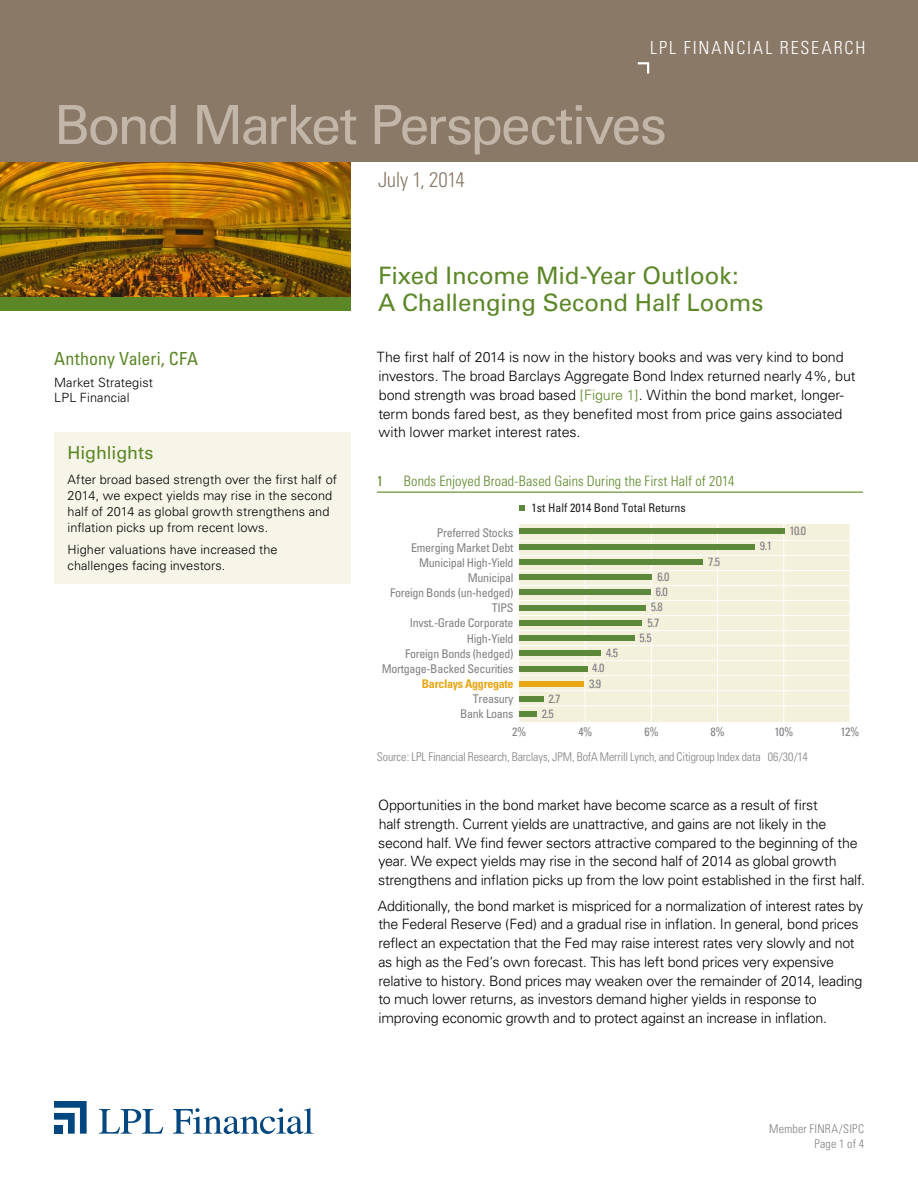
<style>
.page{position:relative;width:918px;height:1188px;background:#fff}
.page>*{position:absolute;margin:0;border:0;box-sizing:border-box;transform-origin:0 0}
.t1{font:54px "Univers";letter-spacing:-.045em;color:#c2b6a8}
.t2{font:24px/27px "Univers";letter-spacing:-.005em;color:#5c8727}
.t3{font:300 condensed 21px "Univers";letter-spacing:-.02em;color:#8a7967}
.t4{font:300 condensed 18px "Univers";letter-spacing:.11em;color:#fff}
.t5{font:condensed 18px "Univers";letter-spacing:.005em;color:#5c8727}
.t6{font:18px "Univers";letter-spacing:-.01em;color:#5c8727}
.t7{font:300 14.25px/18.8px "Univers";letter-spacing:-.015em;color:#000}
.t8{font:300 condensed 14.25px "Univers";letter-spacing:.01em;color:#5c8727}
.t9{font:condensed 14.25px "Univers";color:#5c8727}
.t10{font:300 12.75px/15.8px "Univers";letter-spacing:.005em;color:#000}
.t11{font:condensed 12px/15.1px "Univers";letter-spacing:-.025em;color:#807f83;text-align:right}
.t12{font:300 condensed 12px "Univers";letter-spacing:-.005em;color:#807f83}
.t13{font:condensed 12px "Univers";color:#231f20}
.t14{font:300 condensed 12px/14.2px "Univers";letter-spacing:.015em;color:#807f83;text-align:right}
.t15{font:700 condensed 12px "Univers";letter-spacing:-.025em;color:#e7a614}
.s1{color:#5c8727}
</style>
<div class="page">
<img style="left:0;top:162px;width:351px;height:135px">
<svg style="left:99px;top:1109px;width:64px;height:25px"></svg>
<svg style="left:173px;top:1108px;width:140px;height:26px"></svg>
<svg style="left:54px;top:1101px;width:33px;height:33px"></svg>
<div style="left:54px;top:1125px;width:9px;height:9px;background:#00467f"></div>
<div style="left:0;top:0;width:918px;height:162px;background:#8a7967"></div>
<div style="left:0;top:297px;width:351px;height:13px;background:#5c8727"></div>
<svg style="left:637px;top:62px;width:13px;height:12px"></svg>
<div style="left:54px;top:432px;width:297px;height:151px;background:#f7f5e8"></div>
<div style="left:519px;top:524px;width:331px;height:198px;background:#f3f0db"></div>
<hr style="left:519px;top:540px;width:331px;height:1px;background:#fff">
<hr style="left:519px;top:705px;width:331px;height:1px;background:#fff">
<hr style="left:519px;top:690px;width:331px;height:1px;background:#fff">
<hr style="left:519px;top:675px;width:331px;height:1px;background:#fff">
<hr style="left:519px;top:660px;width:331px;height:1px;background:#fff">
<hr style="left:519px;top:645px;width:331px;height:1px;background:#fff">
<hr style="left:519px;top:630px;width:331px;height:1px;background:#fff">
<hr style="left:519px;top:615px;width:331px;height:1px;background:#fff">
<hr style="left:519px;top:600px;width:331px;height:1px;background:#fff">
<hr style="left:519px;top:585px;width:331px;height:1px;background:#fff">
<hr style="left:519px;top:570px;width:331px;height:1px;background:#fff">
<hr style="left:519px;top:555px;width:331px;height:1px;background:#fff">
<hr style="left:717px;top:524px;width:1px;height:198px;background:#fff">
<hr style="left:651px;top:524px;width:1px;height:198px;background:#fff">
<hr style="left:585px;top:524px;width:1px;height:198px;background:#fff">
<hr style="left:519px;top:524px;width:1px;height:198px;background:#fff">
<hr style="left:783px;top:524px;width:1px;height:198px;background:#fff">
<div style="left:519px;top:712px;width:18px;height:5px;background:#5c883c"></div>
<div style="left:519px;top:696px;width:25px;height:6px;background:#5c883c"></div>
<div style="left:519px;top:681px;width:65px;height:6px;background:#e7a614"></div>
<div style="left:519px;top:666px;width:69px;height:6px;background:#5c883c"></div>
<div style="left:519px;top:651px;width:82px;height:5px;background:#5c883c"></div>
<div style="left:519px;top:635px;width:116px;height:6px;background:#5c883c"></div>
<div style="left:519px;top:620px;width:123px;height:6px;background:#5c883c"></div>
<div style="left:519px;top:605px;width:127px;height:6px;background:#5c883c"></div>
<div style="left:519px;top:590px;width:132px;height:5px;background:#5c883c"></div>
<div style="left:519px;top:574px;width:133px;height:6px;background:#5c883c"></div>
<div style="left:519px;top:559px;width:184px;height:6px;background:#5c883c"></div>
<div style="left:519px;top:544px;width:236px;height:6px;background:#5c883c"></div>
<div style="left:519px;top:529px;width:266px;height:5px;background:#5c883c"></div>
<svg style="left:519px;top:505px;width:5px;height:5px"></svg>
<hr style="left:377px;top:492px;width:486px;height:1px;background:#5c8727">
<p class="t4" style="left:650px;top:37px;width:217px">LPL FINANCIAL RESEARCH</p>
<h1 class="t1" style="left:54px;top:93px;width:614px">Bond Market Perspectives</h1>
<h3 class="t3" style="left:378px;top:167px;width:88px">July 1, 2014</h3>
<p class="t5" style="left:54px;top:348px;width:146px">Anthony Valeri, CFA</p>
<p class="t10" style="left:54px;top:375px;width:101px;line-height:15px">Market Strategist<br>LPL Financial</p>
<p class="t6" style="left:68px;top:442px;width:88px">Highlights</p>
<p class="t10" style="left:68px;top:472px;width:271px">After broad based strength over the first half of 2014, we expect yields may rise in the second half of 2014 as global growth strengthens and inflation picks up from recent lows.</p>
<p class="t10" style="left:68px;top:542px;width:212px">Higher valuations have increased the challenges facing investors.</p>
<h2 class="t2" style="left:378px;top:262px;width:387px">Fixed Income Mid-Year Outlook:<br>A Challenging Second Half Looms</h2>
<p class="t7" style="left:377px;top:348px;width:480px">The first half of 2014 is now in the history books and was very kind to bond investors. The broad Barclays Aggregate Bond Index returned nearly 4%, but bond strength was broad based <span class="s1">[Figure 1]</span>. Within the bond market, longer&shy;term bonds fared best, as they benefited most from price gains associated with lower market interest rates.</p>
<p class="t9" style="left:377px;top:472px;width:8px">1</p>
<p class="t8" style="left:404px;top:473px;width:332px">Bonds Enjoyed Broad-Based Gains During the First Half of 2014</p>
<p class="t11" style="left:382px;top:525px;width:133px">Preferred Stocks<br>Emerging Market Debt<br>Municipal High-Yield<br>Municipal<br>Foreign Bonds (un-hedged)<br>TIPS<br>Invst.-Grade Corporate<br>High-Yield<br>Foreign Bonds (hedged)<br>Mortgage-Backed Securities</p>
<p class="t15" style="left:422px;top:676px;width:93px">Barclays Aggregate</p>
<p class="t11" style="left:460px;top:691px;width:55px">Treasury<br>Bank Loans</p>
<p class="t13" style="left:531px;top:500px;width:156px">1st Half 2014 Bond Total Returns</p>
<p class="t11" style="left:542px;top:691px;width:20px;text-align:center">2.7<br>2.5</p>
<p class="t11" style="left:606px;top:645px;width:14px">4.5</p>
<p class="t11" style="left:589px;top:660px;width:17px;text-align:left">4.0<br>3.9</p>
<p class="t11" style="left:657px;top:569px;width:14px">6.0</p>
<p class="t11" style="left:656px;top:584px;width:14px">6.0</p>
<p class="t11" style="left:651px;top:599px;width:14px">5.8</p>
<p class="t11" style="left:648px;top:615px;width:14px">5.7</p>
<p class="t11" style="left:640px;top:630px;width:14px">5.5</p>
<p class="t11" style="left:708px;top:554px;width:14px">7.5</p>
<p class="t11" style="left:760px;top:538px;width:14px">9.1</p>
<p class="t11" style="left:789px;top:523px;width:18px">10.0</p>
<p class="t11" style="left:512px;top:724px;width:16px">2%</p>
<p class="t11" style="left:578px;top:724px;width:16px">4%</p>
<p class="t11" style="left:645px;top:724px;width:16px">6%</p>
<p class="t11" style="left:711px;top:724px;width:16px">8%</p>
<p class="t11" style="left:774px;top:724px;width:21px">10%</p>
<p class="t11" style="left:840px;top:724px;width:21px">12%</p>
<p class="t12" style="left:377px;top:750px;width:432px">Source: LPL Financial Research, Barclays, JPM, BofA Merrill Lynch, and Citigroup Index data 06/30/14</p>
<p class="t7" style="left:378px;top:796px;width:489px">Opportunities in the bond market have become scarce as a result of first<br>half strength. Current yields are unattractive, and gains are not likely in the second half. We find fewer sectors attractive compared to the beginning of the year. We expect yields may rise in the second half of 2014 as global growth strengthens and inflation picks up from the low point established in the first half.</p>
<p class="t7" style="left:378px;top:896px;width:487px">Additionally, the bond market is mispriced for a normalization of interest rates by the Federal Reserve (Fed) and a gradual rise in inflation. In general, bond prices reflect an expectation that the Fed may raise interest rates very slowly and not as high as the Fed’s own forecast. This has left bond prices very expensive relative to history. Bond prices may weaken over the remainder of 2014, leading to much lower returns, as investors demand higher yields in response to improving economic growth and to protect against an increase in inflation.</p>
<p class="t14" style="left:769px;top:1122px;width:96px">Member FINRA/SIPC<br>Page 1 of 4</p>
</div>
